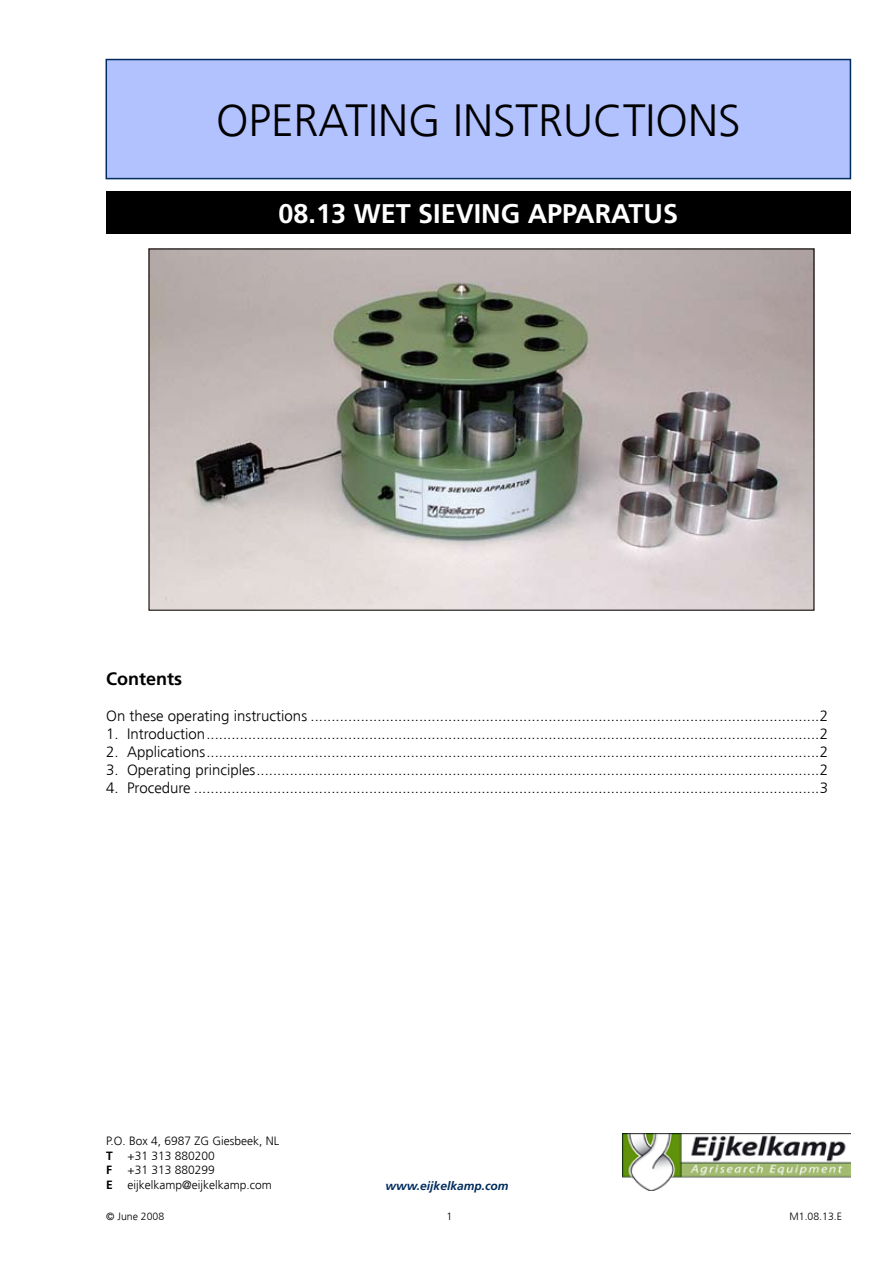
<style>
.page{position:relative;width:893px;height:1263px;background:#fff}
.page>*{position:absolute;margin:0;border:0;box-sizing:border-box;transform-origin:0 0}
.t1{font:300 45px "Frutiger";color:#000}
.t2{font:700 27px "Frutiger";color:#fff}
.t3{font:700 18px "Frutiger";color:#000}
.t4{font:300 15px/18px "Frutiger";color:#000}
.t5{font:300 12px/14.4px "Frutiger";color:#000}
.t6{font:italic 700 12px "Frutiger";color:#002b5d}
.t7{font:700 12px "Frutiger";color:#000}
.t8{font:300 10.5px "Frutiger";color:#000}
.s1{font-weight:700}
</style>
<div class="page">
<div style="left:106px;top:191px;width:744px;height:43px;background:#000"></div>
<div style="left:106px;top:60px;width:744px;height:119px;background:#b2c2ff"></div>
<div style="left:106px;top:59px;width:745px;height:120px;border:2px solid #002b5d"></div>
<img style="left:623px;top:1133px;width:227px;height:57px">
<img style="left:151px;top:251px;width:661px;height:357px">
<h1 class="t1" style="left:216px;top:95px;width:526px">OPErating instructions</h1>
<h2 class="t2" style="left:279px;top:197px;width:401px">08.13 WET SIEVING APPARATUS</h2>
<p class="t3" style="left:106px;top:668px;width:77px">CONTENTS</p>
<p class="t4" style="left:106px;top:707px;width:723px">On these operating instructions ..........................................................................................................................2<br>1 . Introduction...................................................................................................................................................2</p>
<p class="t4" style="left:106px;top:743px;width:723px">2. Applications...................................................................................................................................................2</p>
<p class="t4" style="left:106px;top:761px;width:723px">3. Operating principles.......................................................................................................................................2</p>
<p class="t4" style="left:106px;top:779px;width:723px">4. Procedure ......................................................................................................................................................3</p>
<p class="t5" style="left:106px;top:1134px;width:174px">P.O. Box 4, 6987 ZG Giesbeek, NL<br><span class="s1">T</span> +31 31 3 880200<br><span class="s1">F</span></p>
<p class="t5" style="left:128px;top:1163px;width:89px">+31 31 3 880299</p>
<p class="t7" style="left:106px;top:1177px;width:6px">E</p>
<p class="t5" style="left:128px;top:1177px;width:146px">eijkelkamp@eijkelkamp.com</p>
<p class="t6" style="left:386px;top:1178px;width:124px">www.eijkelkamp.com</p>
<p class="t8" style="left:106px;top:1210px;width:60px">© June 2008</p>
<p class="t8" style="left:789px;top:1210px;width:54px">M1 .08.1 3.E</p>
</div>
